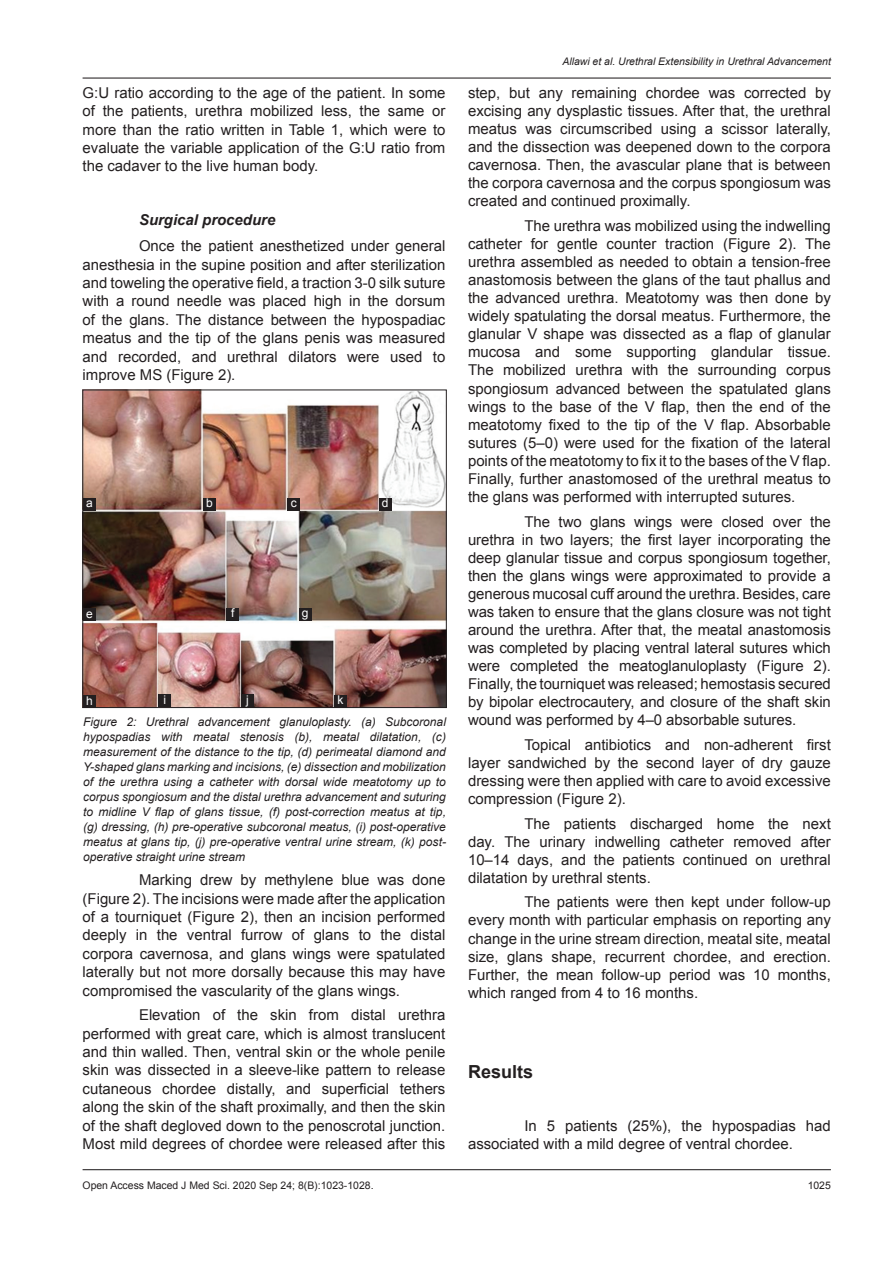
<style>
.page{position:relative;width:894px;height:1263px;background:#fff}
.page>*{position:absolute;margin:0;border:0;box-sizing:border-box;transform-origin:0 0}
.t1{font:700 18px "Arial";color:#231f20}
.TX{font:15px/18px "Arial";color:#231f20;text-align:justify}
.t2{font:italic 700 15px "Arial";color:#231f20}
.t3{font:italic 12px/15px "Arial";color:#231f20;text-align:justify}
.LABEL{font:12px "Arial";color:#fff}
.t4{font:italic 10.5px "Arial";color:#231f20}
.t5{font:10.5px "Arial";color:#231f20}
</style>
<div class="page">
<hr style="left:83px;top:78px;width:747px;height:1px;background:#231f20">
<hr style="left:83px;top:1169px;width:747px;height:1px;background:#231f20">
<img style="left:85px;top:392px;width:359px;height:313px">
<div style="left:83px;top:497px;width:13px;height:13px;background:#231f20"></div>
<div style="left:203px;top:497px;width:13px;height:13px;background:#231f20"></div>
<div style="left:287px;top:498px;width:13px;height:12px;background:#231f20"></div>
<div style="left:379px;top:498px;width:12px;height:12px;background:#231f20"></div>
<div style="left:299px;top:608px;width:12px;height:12px;background:#231f20"></div>
<div style="left:226px;top:608px;width:13px;height:12px;background:#231f20"></div>
<div style="left:83px;top:608px;width:13px;height:13px;background:#231f20"></div>
<div style="left:334px;top:694px;width:13px;height:13px;background:#231f20"></div>
<div style="left:241px;top:694px;width:13px;height:13px;background:#231f20"></div>
<div style="left:83px;top:695px;width:13px;height:12px;background:#231f20"></div>
<div style="left:158px;top:694px;width:13px;height:13px;background:#231f20"></div>
<p class="TX" style="left:83px;top:84px;width:364px">G:U ratio according to the age of the patient. In some of the patients, urethra mobilized less, the same or more than the ratio written in Table 1, which were to evaluate the variable application of the G:U ratio from the cadaver to the live human body.</p>
<h2 class="t2" style="left:139px;top:209px;width:138px">Surgical procedure</h2>
<p class="TX" style="left:83px;top:237px;width:364px;text-indent:56px">Once the patient anesthetized under general anesthesia in the supine position and after sterilization and toweling the operative field, a traction 3-0 silk suture with a round needle was placed high in the dorsum of the glans. The distance between the hypospadiac meatus and the tip of the glans penis was measured and recorded, and urethral dilators were used to improve MS (Figure 2).</p>
<p class="LABEL" style="left:86px;top:495px;width:8px">a</p>
<p class="LABEL" style="left:206px;top:495px;width:8px">b</p>
<p class="LABEL" style="left:291px;top:495px;width:7px">c</p>
<p class="LABEL" style="left:382px;top:495px;width:8px">d</p>
<p class="LABEL" style="left:86px;top:605px;width:8px">e</p>
<p class="LABEL" style="left:231px;top:605px;width:5px">f</p>
<p class="LABEL" style="left:302px;top:605px;width:8px">g</p>
<p class="LABEL" style="left:86px;top:692px;width:8px">h</p>
<p class="LABEL" style="left:163px;top:692px;width:4px">i</p>
<p class="LABEL" style="left:246px;top:692px;width:4px">j</p>
<p class="LABEL" style="left:337px;top:692px;width:7px">k</p>
<p class="t3" style="left:83px;top:714px;width:364px">Figure 2: Urethral advancement glanuloplasty. (a) Subcoronal hypospadias with meatal stenosis (b), meatal dilatation, (c) measurement of the distance to the tip, (d) perimeatal diamond and Y-shaped glans marking and incisions, (e) dissection and mobilization of the urethra using a catheter with dorsal wide meatotomy up to corpus spongiosum and the distal urethra advancement and suturing to midline V flap of glans tissue, (f) post-correction meatus at tip, (g) dressing, (h) pre-operative subcoronal meatus, (i) post-operative meatus at glans tip, (j) pre-operative ventral urine stream, (k) post&shy;operative straight urine stream</p>
<p class="TX" style="left:83px;top:871px;width:364px;text-indent:56px">Marking drew by methylene blue was done (Figure 2). The incisions were made after the application of a tourniquet (Figure 2), then an incision performed deeply in the ventral furrow of glans to the distal corpora cavernosa, and glans wings were spatulated laterally but not more dorsally because this may have compromised the vascularity of the glans wings.</p>
<p class="TX" style="left:83px;top:1006px;width:364px;text-indent:56px">Elevation of the skin from distal urethra performed with great care, which is almost translucent and thin walled. Then, ventral skin or the whole penile skin was dissected in a sleeve-like pattern to release cutaneous chordee distally, and superficial tethers along the skin of the shaft proximally, and then the skin of the shaft degloved down to the penoscrotal junction.<br>Most mild degrees of chordee were released after this</p>
<p class="t4" style="left:562px;top:54px;width:270px">Allawi et al. Urethral Extensibility in Urethral Advancement</p>
<p class="TX" style="left:468px;top:84px;width:364px">step, but any remaining chordee was corrected by excising any dysplastic tissues. After that, the urethral meatus was circumscribed using a scissor laterally, and the dissection was deepened down to the corpora cavernosa. Then, the avascular plane that is between the corpora cavernosa and the corpus spongiosum was created and continued proximally.</p>
<p class="TX" style="left:468px;top:217px;width:364px;text-indent:56px">The urethra was mobilized using the indwelling catheter for gentle counter traction (Figure 2). The urethra assembled as needed to obtain a tension-free anastomosis between the glans of the taut phallus and the advanced urethra. Meatotomy was then done by widely spatulating the dorsal meatus. Furthermore, the glanular V shape was dissected as a flap of glanular mucosa and some supporting glandular tissue.<br>The mobilized urethra with the surrounding corpus spongiosum advanced between the spatulated glans wings to the base of the V flap, then the end of the meatotomy fixed to the tip of the V flap. Absorbable sutures (5–0) were used for the fixation of the lateral points of the meatotomy to fix it to the bases of the V flap.<br>Finally, further anastomosed of the urethral meatus to the glans was performed with interrupted sutures.</p>
<p class="TX" style="left:468px;top:512px;width:364px;text-indent:56px">The two glans wings were closed over the urethra in two layers; the first layer incorporating the deep glanular tissue and corpus spongiosum together, then the glans wings were approximated to provide a generous mucosal cuff around the urethra. Besides, care was taken to ensure that the glans closure was not tight around the urethra. After that, the meatal anastomosis was completed by placing ventral lateral sutures which were completed the meatoglanuloplasty (Figure 2).<br>Finally, the tourniquet was released; hemostasis secured by bipolar electrocautery, and closure of the shaft skin wound was performed by 4–0 absorbable sutures.</p>
<p class="TX" style="left:468px;top:735px;width:364px;text-indent:56px">Topical antibiotics and non-adherent first layer sandwiched by the second layer of dry gauze dressing were then applied with care to avoid excessive compression (Figure 2).</p>
<p class="TX" style="left:468px;top:814px;width:364px;text-indent:56px">The patients discharged home the next day. The urinary indwelling catheter removed after 10–14 days, and the patients continued on urethral dilatation by urethral stents.</p>
<p class="TX" style="left:468px;top:893px;width:364px;text-indent:56px">The patients were then kept under follow-up every month with particular emphasis on reporting any change in the urine stream direction, meatal site, meatal size, glans shape, recurrent chordee, and erection.<br>Further, the mean follow-up period was 10 months, which ranged from 4 to 16 months.</p>
<h1 class="t1" style="left:468px;top:1059px;width:67px">Results</h1>
<p class="TX" style="left:468px;top:1116px;width:364px;text-indent:56px">In 5 patients (25%), the hypospadias had associated with a mild degree of ventral chordee.</p>
<p class="t5" style="left:83px;top:1178px;width:292px">Open Access Maced J Med Sci. 2020 Sep 24; 8(B):1023-1028.</p>
<p class="t5" style="left:807px;top:1178px;width:25px">1025</p>
</div>
